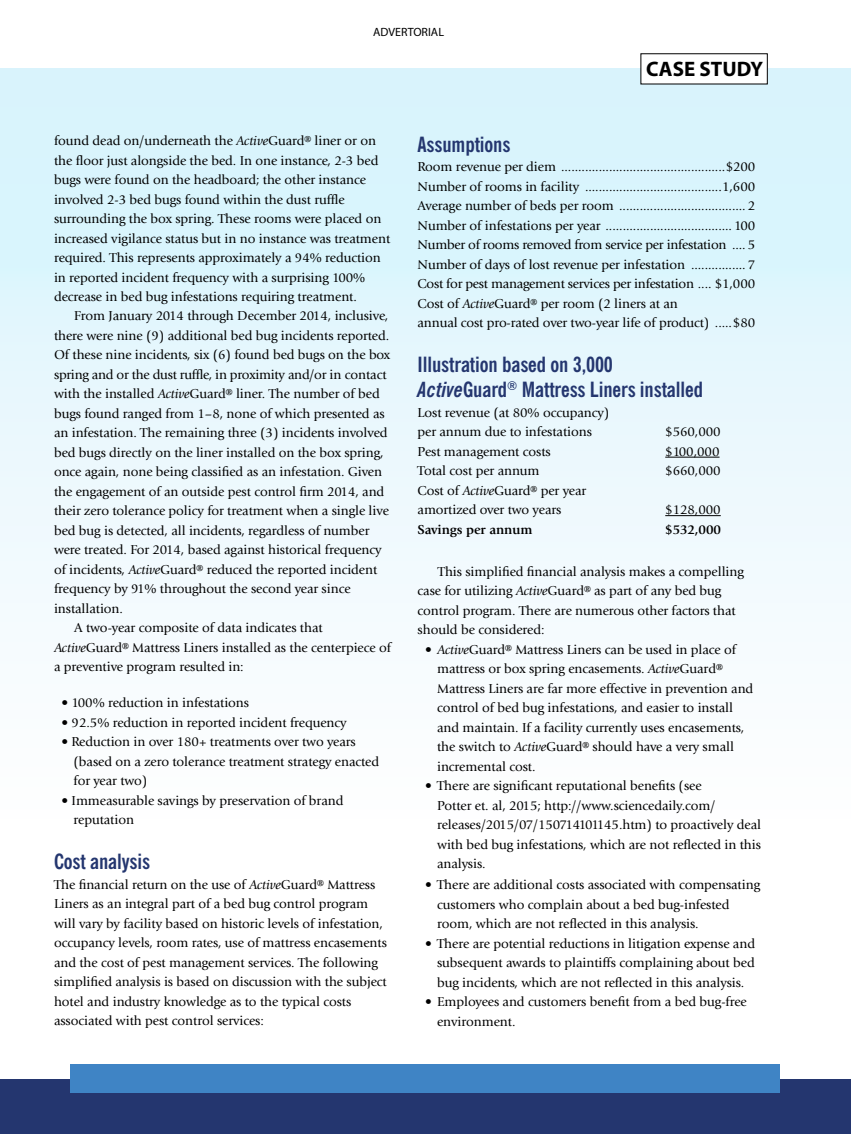
<style>
.page{position:relative;width:851px;height:1134px;background:#fff}
.page>*{position:absolute;margin:0;border:0;box-sizing:border-box;transform-origin:0 0}
.t1{font:700 condensed 21px/25.2px "News Gothic BT";letter-spacing:-.005em;color:#24366f}
.t2{font:700 21px "Myriad";color:#000}
.t3{font:13.5px/19.5px "Giovanni";letter-spacing:-.005em;color:#000}
.t4{font:700 13.5px "Giovanni";letter-spacing:-.005em;color:#000}
.t5{font:12px "Myriad";color:#000}
.s1{font-style:italic}
.s2{font-weight:700}
</style>
<div class="page">
<div style="left:0;top:69px;width:850px;height:1065px;background:linear-gradient(to bottom,#d7f3fc,#fff)"></div>
<div style="left:641px;top:54px;width:126px;height:30px;background:#fff"></div>
<div style="left:0;top:1079px;width:850px;height:55px;background:#24366f"></div>
<div style="left:71px;top:1065px;width:709px;height:28px;background:#3f84c5"></div>
<hr style="left:665px;top:457px;width:54px;height:1px;background:#000">
<hr style="left:665px;top:515px;width:55px;height:1px;background:#000">
<p class="t5" style="left:373px;top:26px;width:72px">ADVERTORIAL</p>
<h1 class="t2" style="left:646px;top:58px;width:118px">CASE STUDY</h1>
<p class="t3" style="left:54px;top:131px;width:338px">found dead on/underneath the <span class="s1">Active</span>Guard® liner or on the floor just alongside the bed. In one instance, 2-3 bed bugs were found on the headboard; the other instance involved 2-3 bed bugs found within the dust ruffle surrounding the box spring. These rooms were placed on increased vigilance status but in no instance was treatment required. This represents approximately a 94% reduction in reported incident frequency with a surprising 100% decrease in bed bug infestations requiring treatment.</p>
<p class="t3" style="left:74px;top:306px;width:315px">From January 2014 through December 2014, inclusive,</p>
<p class="t3" style="left:54px;top:326px;width:337px">there were nine (9) additional bed bug incidents reported.</p>
<p class="t3" style="left:54px;top:345px;width:338px">Of these nine incidents, six (6) found bed bugs on the box</p>
<p class="t3" style="left:54px;top:365px;width:334px">spring and or the dust ruffle, in proximity and/or in contact</p>
<p class="t3" style="left:54px;top:384px;width:327px">with the installed <span class="s1">Active</span>Guard® liner. The number of bed</p>
<p class="t3" style="left:54px;top:404px;width:332px">bugs found ranged from 1–8, none of which presented as</p>
<p class="t3" style="left:54px;top:423px;width:335px">an infestation. The remaining three (3) incidents involved</p>
<p class="t3" style="left:54px;top:443px;width:331px">bed bugs directly on the liner installed on the box spring,</p>
<p class="t3" style="left:54px;top:462px;width:329px">once again, none being classified as an infestation. Given</p>
<p class="t3" style="left:54px;top:482px;width:332px">the engagement of an outside pest control firm 2014, and</p>
<p class="t3" style="left:54px;top:501px;width:336px">their zero tolerance policy for treatment when a single live</p>
<p class="t3" style="left:54px;top:521px;width:317px">bed bug is detected, all incidents, regardless of number</p>
<p class="t3" style="left:54px;top:540px;width:329px">were treated. For 2014, based against historical frequency</p>
<p class="t3" style="left:54px;top:560px;width:325px">of incidents, <span class="s1">Active</span>Guard® reduced the reported incident</p>
<p class="t3" style="left:54px;top:579px;width:298px">frequency by 91% throughout the second year since</p>
<p class="t3" style="left:54px;top:599px;width:71px">installation.</p>
<p class="t3" style="left:74px;top:618px;width:250px">A two-year composite of data indicates that</p>
<p class="t3" style="left:54px;top:638px;width:338px"><span class="s1">Active</span>Guard® Mattress Liners installed as the centerpiece of</p>
<p class="t3" style="left:54px;top:657px;width:191px">a preventive program resulted in:</p>
<p class="t3" style="left:62px;top:693px;width:189px"><span class="s2">•</span> 100% reduction in infestations</p>
<p class="t3" style="left:62px;top:713px;width:286px">• 92.5% reduction in reported incident frequency</p>
<p class="t3" style="left:74px;top:732px;width:307px;text-indent:-12px">• Reduction in over 180+ treatments over two years (based on a zero tolerance treatment strategy enacted for year two)</p>
<p class="t3" style="left:74px;top:791px;width:271px;text-indent:-12px">• Immeasurable savings by preservation of brand reputation</p>
<h1 class="t1" style="left:54px;top:849px;width:98px">Cost analysis</h1>
<p class="t3" style="left:54px;top:875px;width:334px">The financial return on the use of <span class="s1">Active</span>Guard® Mattress Liners as an integral part of a bed bug control program will vary by facility based on historic levels of infestation, occupancy levels, room rates, use of mattress encasements and the cost of pest management services. The following simplified analysis is based on discussion with the subject hotel and industry knowledge as to the typical costs associated with pest control services:</p>
<h1 class="t1" style="left:417px;top:132px;width:94px">Assumptions</h1>
<p class="t3" style="left:417px;top:157px;width:339px">Room revenue per diem ................................................$200<br>Number of rooms in facility ........................................1,600<br>Average number of beds per room ..................................... 2<br>Number of infestations per year ..................................... 100<br>Number of rooms removed from service per infestation .... 5<br>Number of days of lost revenue per infestation ................ 7<br>Cost for pest management services per infestation .... $1,000<br>Cost of <span class="s1">Active</span>Guard® per room (2 liners at an<br>annual cost pro-rated over two-year life of product) .....$80</p>
<h1 class="t1" style="left:417px;top:352px;width:287px">Illustration based on 3,000<br><span class="s1">Active</span>Guard<sup>®</sup> Mattress Liners installed</h1>
<p class="t3" style="left:417px;top:403px;width:193px">Lost revenue (at 80% occupancy) per annum due to infestations</p>
<p class="t3" style="left:665px;top:422px;width:57px">$560,000</p>
<p class="t3" style="left:417px;top:442px;width:135px">Pest management costs</p>
<p class="t3" style="left:665px;top:442px;width:56px">$100,000</p>
<p class="t3" style="left:417px;top:461px;width:123px">Total cost per annum</p>
<p class="t3" style="left:665px;top:461px;width:57px">$660,000</p>
<p class="t3" style="left:417px;top:481px;width:170px">Cost of <span class="s1">Active</span>Guard® per year amortized over two years</p>
<p class="t3" style="left:665px;top:500px;width:57px">$128,000</p>
<p class="t4" style="left:417px;top:521px;width:116px">Savings per annum</p>
<p class="t4" style="left:665px;top:521px;width:57px">$532,000</p>
<p class="t3" style="left:417px;top:562px;width:328px;text-indent:20px">This simplified financial analysis makes a compelling case for utilizing <span class="s1">Active</span>Guard® as part of any bed bug control program. There are numerous other factors that should be considered:</p>
<p class="t3" style="left:437px;top:640px;width:318px;text-indent:-12px">• <span class="s1">Active</span>Guard® Mattress Liners can be used in place of mattress or box spring encasements. <span class="s1">Active</span>Guard® Mattress Liners are far more effective in prevention and control of bed bug infestations, and easier to install and maintain. If a facility currently uses encasements, the switch to <span class="s1">Active</span>Guard® should have a very small incremental cost.</p>
<p class="t3" style="left:437px;top:776px;width:325px;text-indent:-12px">• There are significant reputational benefits (see<br>Potter et. al, 2015; http://www.sciencedaily.com/ releases/2015/07/150714101145.htm) to proactively deal with bed bug infestations, which are not reflected in this analysis.</p>
<p class="t3" style="left:437px;top:875px;width:324px;text-indent:-12px">• There are additional costs associated with compensating customers who complain about a bed bug-infested room, which are not reflected in this analysis.</p>
<p class="t3" style="left:437px;top:934px;width:319px;text-align:justify;text-indent:-12px">• There are potential reductions in litigation expense and subsequent awards to plaintiffs complaining about bed bug incidents, which are not reflected in this analysis.</p>
<p class="t3" style="left:437px;top:992px;width:311px;text-indent:-12px">• Employees and customers benefit from a bed bug-free environment.</p>
</div>
